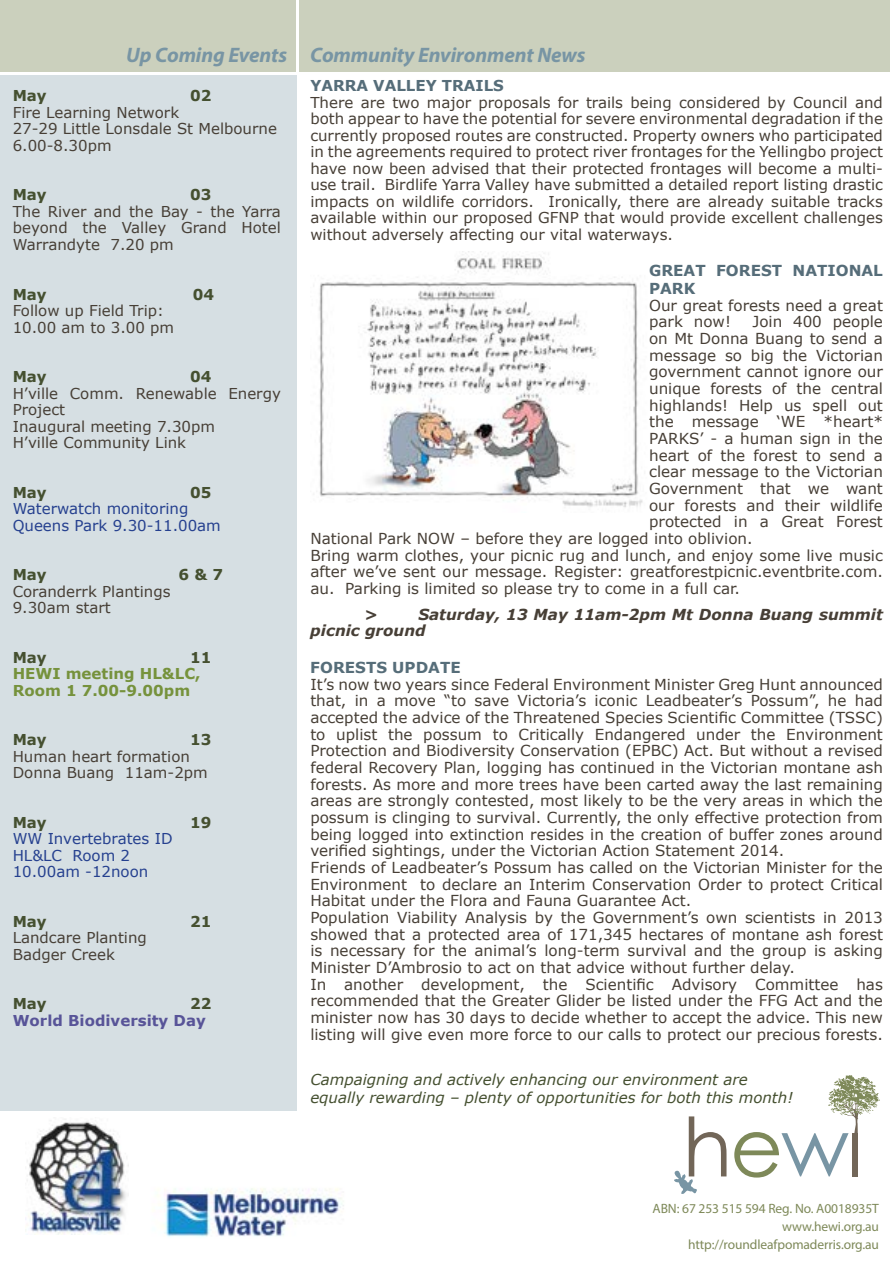
<style>
.page{position:relative;width:893px;height:1263px;background:#fff}
.page>*{position:absolute;margin:0;border:0;box-sizing:border-box;transform-origin:0 0}
.t1{font:italic 700 21px "Myriad Pro";letter-spacing:-.005em;color:#7895a4}
.t2{font:15.15px/16.6px "Verdana";color:#473f36}
.t3{font:italic 700 15.15px/16.6px "Verdana";color:#473f36}
.t4{font:700 15.15px/18.1px "Verdana";color:#566d79}
.t5{font:15px/16.5px "Verdana";color:#473f36}
.t6{font:italic 15px/18px "Verdana";color:#455030}
.t7{font:15px/16.5px "Verdana";color:#25408f}
.t8{font:700 15px "Verdana";color:#455030}
.t9{font:700 15px/16.5px "Verdana";color:#76923c}
.t10{font:700 15px "Verdana";color:#585498}
.t11{font:700 15px "Verdana";color:#566d79}
.t12{font:13.5px/17.4px "Myriad Pro";letter-spacing:-.005em;color:#7e8959;text-align:right}
</style>
<div class="page">
<svg style="left:734px;top:1075px;width:146px;height:102px"></svg>
<svg style="left:674px;top:1116px;width:52px;height:78px"></svg>
<div style="left:0;top:75px;width:297px;height:1036px;background:#d6dfe3"></div>
<div style="left:0;top:0;width:295px;height:72px;background:#cbd0bd"></div>
<div style="left:299px;top:0;width:591px;height:72px;background:#cbd0bd"></div>
<img style="left:158px;top:1188px;width:186px;height:49px">
<img style="left:25px;top:1119px;width:104px;height:115px">
<img style="left:319px;top:251px;width:324px;height:257px">
<h1 class="t1" style="left:126px;top:41px;width:461px">Up Coming Events Community Environment News</h1>
<p class="t11" style="left:310px;top:75px;width:195px">YARRA VALLEY TRAILS</p>
<p class="t5" style="left:310px;top:94px;width:574px;text-align:justify">There are two major proposals for trails being considered by Council and both appear to have the potential for severe environmental degradation if the currently proposed routes are constructed. Property owners who participated in the agreements required to protect river frontages for the Yellingbo project have now been advised that their protected frontages will become a multi&shy;use trail. Birdlife Yarra Valley have submitted a detailed report listing drastic impacts on wildlife corridors. Ironically, there are already suitable tracks available within our proposed GFNP that would provide excellent challenges without adversely affecting our vital waterways.</p>
<p class="t4" style="left:649px;top:261px;width:235px">GREAT FOREST NATIONAL<br>PARK</p>
<p class="t2" style="left:649px;top:297px;width:235px">Our great forests need a great park now!</p>
<p class="t8" style="left:13px;top:85px;width:36px">May</p>
<p class="t8" style="left:190px;top:85px;width:23px">02</p>
<p class="t5" style="left:13px;top:104px;width:266px">Fire Learning Network<br>27-29 Little Lonsdale St Melbourne<br>6.00-8.30pm</p>
<p class="t8" style="left:13px;top:184px;width:36px">May</p>
<p class="t8" style="left:190px;top:184px;width:23px">03</p>
<p class="t5" style="left:13px;top:203px;width:270px;text-align:justify">The River and the Bay - the Yarra beyond the Valley Grand Hotel Warrandyte 7.20 pm</p>
<p class="t8" style="left:13px;top:283px;width:36px">May</p>
<p class="t8" style="left:193px;top:283px;width:23px">04</p>
<p class="t5" style="left:13px;top:302px;width:163px">Follow up Field Trip:<br>10.00 am to 3.00 pm</p>
<p class="t8" style="left:13px;top:366px;width:36px">May</p>
<p class="t8" style="left:190px;top:366px;width:23px">04</p>
<p class="t5" style="left:13px;top:385px;width:270px">H’ville Comm. Renewable Energy<br>Project<br>Inaugural meeting 7.30pm<br>H’ville Community Link</p>
<p class="t8" style="left:13px;top:481px;width:36px">May</p>
<p class="t8" style="left:190px;top:481px;width:23px">05</p>
<p class="t7" style="left:13px;top:500px;width:210px">Waterwatch monitoring<br>Queens Park 9.30-11.00am</p>
<p class="t8" style="left:13px;top:564px;width:36px">May</p>
<p class="t8" style="left:179px;top:564px;width:46px">6 &amp; 7</p>
<p class="t5" style="left:13px;top:583px;width:159px">Coranderrk Plantings<br>9.30am start</p>
<p class="t8" style="left:13px;top:646px;width:36px">May</p>
<p class="t8" style="left:190px;top:646px;width:23px">11</p>
<p class="t9" style="left:13px;top:665px;width:189px">HEWI meeting HL&amp;LC,<br>Room 1 7.00-9.00pm</p>
<p class="t8" style="left:13px;top:729px;width:36px">May</p>
<p class="t8" style="left:190px;top:729px;width:23px">13</p>
<p class="t5" style="left:13px;top:748px;width:197px">Human heart formation<br>Donna Buang 11am-2pm</p>
<p class="t8" style="left:13px;top:811px;width:36px">May</p>
<p class="t8" style="left:190px;top:811px;width:23px">19</p>
<p class="t7" style="left:13px;top:830px;width:161px">WW Invertebrates ID<br>HL&amp;LC Room 2<br>10.00am -12noon</p>
<p class="t8" style="left:13px;top:910px;width:36px">May</p>
<p class="t8" style="left:190px;top:910px;width:23px">21</p>
<p class="t5" style="left:13px;top:929px;width:136px">Landcare Planting<br>Badger Creek</p>
<p class="t8" style="left:13px;top:993px;width:36px">May</p>
<p class="t8" style="left:190px;top:993px;width:23px">22</p>
<p class="t10" style="left:13px;top:1009px;width:195px">World Biodiversity Day</p>
<p class="t2" style="left:752px;top:313px;width:132px">Join 400 people</p>
<p class="t2" style="left:649px;top:330px;width:235px">on Mt Donna Buang to send a</p>
<p class="t2" style="left:649px;top:347px;width:235px">message so big the Victorian</p>
<p class="t2" style="left:649px;top:363px;width:235px">government cannot ignore our</p>
<p class="t2" style="left:649px;top:380px;width:235px">unique forests of the central</p>
<p class="t2" style="left:649px;top:397px;width:235px">highlands! Help us spell out</p>
<p class="t2" style="left:649px;top:413px;width:235px">the message ‘WE *heart*</p>
<p class="t2" style="left:649px;top:430px;width:235px">PARKS’ - a human sign in the</p>
<p class="t2" style="left:649px;top:447px;width:235px">heart of the forest to send a</p>
<p class="t2" style="left:649px;top:463px;width:235px">clear message to the Victorian</p>
<p class="t2" style="left:649px;top:480px;width:235px">Government that we want</p>
<p class="t2" style="left:649px;top:497px;width:235px">our forests and their wildlife</p>
<p class="t2" style="left:649px;top:513px;width:235px">protected in a Great Forest</p>
<p class="t2" style="left:310px;top:530px;width:444px">National Park NOW – before they are logged into oblivion.</p>
<p class="t2" style="left:310px;top:547px;width:574px">Bring warm clothes, your picnic rug and lunch, and enjoy some live music</p>
<p class="t2" style="left:310px;top:563px;width:574px">after we’ve sent our message. Register: greatforestpicnic.eventbrite.com.</p>
<p class="t2" style="left:310px;top:580px;width:431px">au. Parking is limited so please try to come in a full car.</p>
<p class="t3" style="left:364px;top:606px;width:15px">&gt;</p>
<p class="t3" style="left:310px;top:606px;width:574px;text-indent:108px">Saturday, 13 May 11am-2pm Mt Donna Buang summit picnic ground</p>
<p class="t4" style="left:310px;top:658px;width:152px">FORESTS UPDATE</p>
<p class="t2" style="left:310px;top:675px;width:574px">It’s now two years since Federal Environment Minister Greg Hunt announced that, in a move “to save Victoria’s iconic Leadbeater’s Possum”, he had accepted the advice of the Threatened Species Scientific Committee (TSSC) to uplist the possum to Critically Endangered under the Environment Protection and Biodiversity Conservation (EPBC) Act. But without a revised federal Recovery Plan, logging has continued in the Victorian montane ash forests. As more and more trees have been carted away the last remaining areas are strongly contested, most likely to be the very areas in which the possum is clinging to survival. Currently, the only effective protection from being logged into extinction resides in the creation of buffer zones around verified sightings, under the Victorian Action Statement 2014.<br>Friends of Leadbeater’s Possum has called on the Victorian Minister for the Environment to declare an Interim Conservation Order to protect Critical Habitat under the Flora and Fauna Guarantee Act.<br>Population Viability Analysis by the Government’s own scientists in 2013 showed that a protected area of 171,345 hectares of montane ash forest is necessary for the animal’s long-term survival and the group is asking Minister D’Ambrosio to act on that advice without further delay.<br>In another development, the Scientific Advisory Committee has recommended that the Greater Glider be listed under the FFG Act and the minister now has 30 days to decide whether to accept the advice. This new listing will give even more force to our calls to protect our precious forests.</p>
<p class="t6" style="left:310px;top:1070px;width:484px">Campaigning and actively enhancing our environment are equally rewarding – plenty of opportunities for both this month!</p>
<p class="t12" style="left:652px;top:1199px;width:228px">ABN: 67 253 515 594 Reg. No. A0018935T</p>
<p class="t12" style="left:688px;top:1218px;width:192px">www.hewi.org.au http://roundleafpomaderris.org.au</p>
</div>
